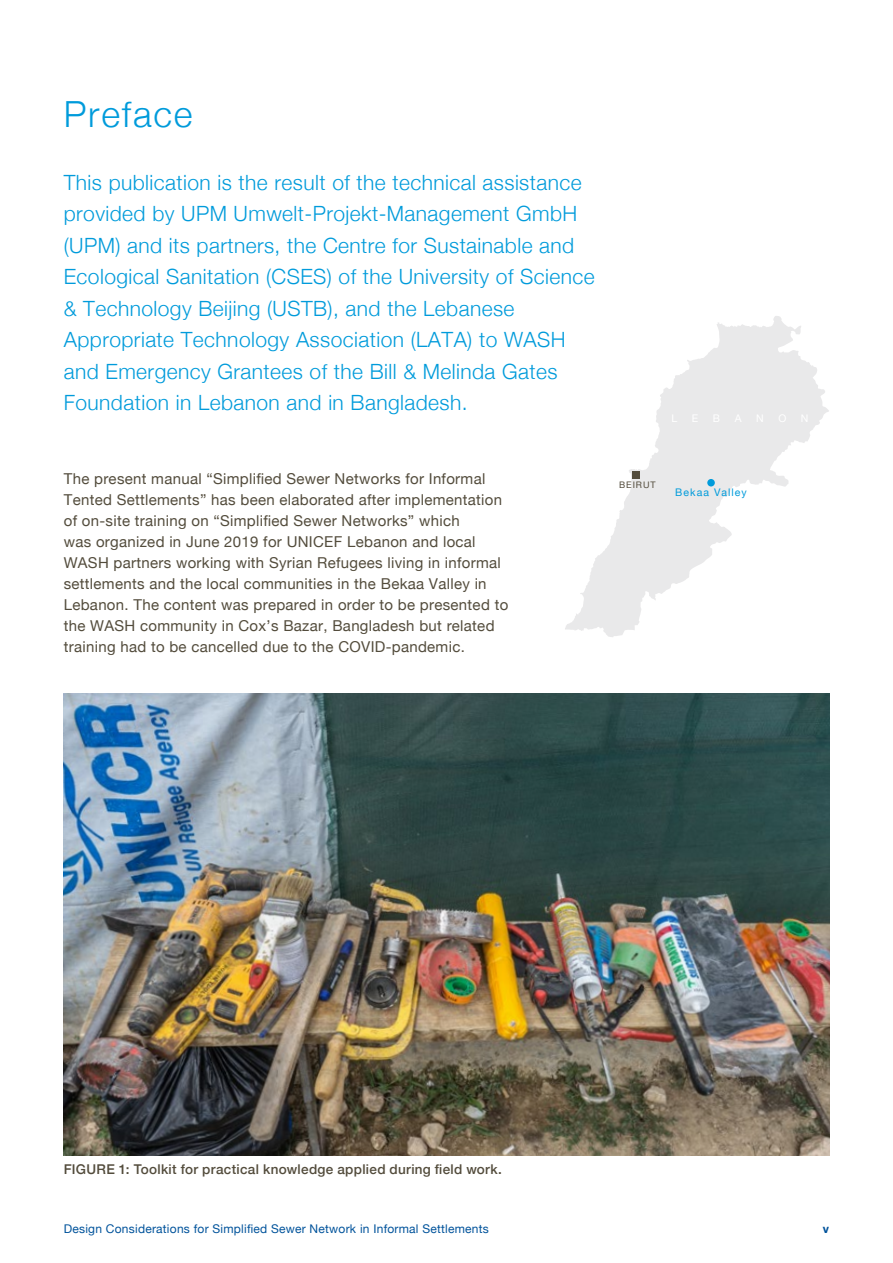
<style>
.page{position:relative;width:893px;height:1263px;background:#fff}
.page>*{position:absolute;margin:0;border:0;box-sizing:border-box;transform-origin:0 0}
.t1{font:300 36px "Helvetica Neue";letter-spacing:.05em;color:#009bdb}
.t2{font:300 21px/31.5px "Helvetica Neue";letter-spacing:.02em;color:#009bdb}
.t3{font:15px/21px "Helvetica Neue";letter-spacing:.02em;color:#534c3c}
.t4{font:500 13.5px "Helvetica Neue";letter-spacing:.02em;color:#534c3c}
.t5{font:12px "Helvetica Neue";letter-spacing:.02em;color:#00539b}
.t6{font:700 12px "Helvetica Neue";color:#00539b}
.t7{font:10.5px "Helvetica Neue";letter-spacing:.1em;color:#009bdb}
.t8{font:9px "Helvetica Neue";letter-spacing:.1em;color:#534c3c}
</style>
<div class="page">
<svg style="left:565px;top:316px;width:264px;height:321px"></svg>
<div style="left:633px;top:471px;width:7px;height:8px;background:#534c3c"></div>
<div style="left:707px;top:479px;width:8px;height:7px;background:#009bdb;border-radius:50%"></div>
<img style="left:64px;top:694px;width:765px;height:462px">
<h1 class="t1" style="left:64px;top:85px;width:130px">Preface</h1>
<p class="t2" style="left:64px;top:165px;width:532px">This publication is the result of the technical assistance provided by UPM Umwelt-Projekt-Management GmbH (UPM) and its partners, the Centre for Sustainable and Ecological Sanitation (CSES) of the University of Science &amp; Technology Beijing (USTB), and the Lebanese Appropriate Technology Association (LATA) to WASH and Emergency Grantees of the Bill &amp; Melinda Gates Foundation in Lebanon and in Bangladesh.</p>
<p class="t3" style="left:64px;top:469px;width:446px">The present manual “Simplified Sewer Networks for Informal Tented Settlements” has been elaborated after implementation of on-site training on “Simplified Sewer Networks” which<br>was organized in June 2019 for UNICEF Lebanon and local WASH partners working with Syrian Refugees living in informal settlements and the local communities in the Bekaa Valley in Lebanon. The content was prepared in order to be presented to the WASH community in Cox’s Bazar, Bangladesh but related training had to be cancelled due to the COVID-pandemic.</p>
<p class="t8" style="left:619px;top:479px;width:38px">BEIRUT</p>
<p class="t7" style="left:675px;top:485px;width:73px">Bekaa Valley</p>
<p class="t4" style="left:64px;top:1158px;width:440px">FIGURE 1: Toolkit for practical knowledge applied during field work.</p>
<p class="t5" style="left:64px;top:1220px;width:427px">Design Considerations for Simplified Sewer Network in Informal Settlements</p>
<p class="t6" style="left:823px;top:1219px;width:8px">v</p>
</div>
